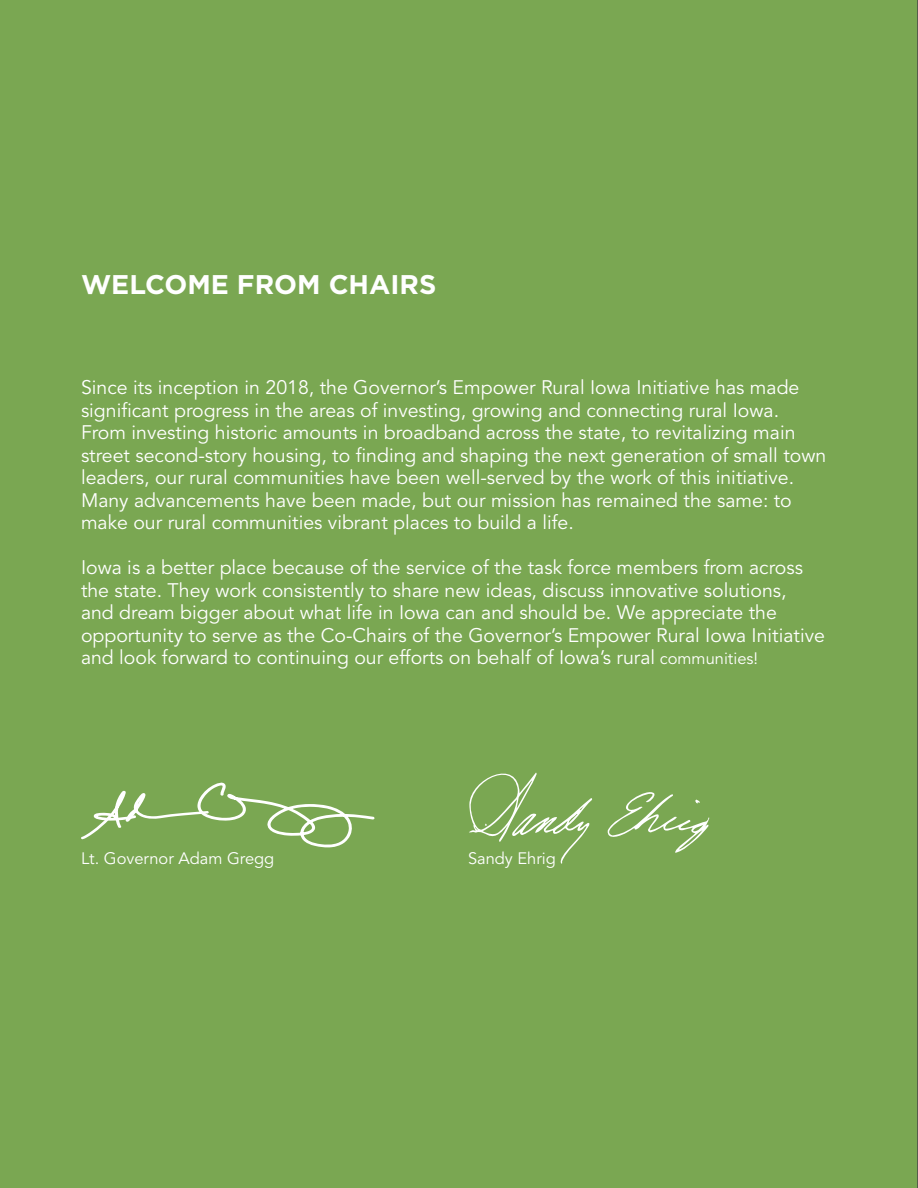
<style>
.page{position:relative;width:918px;height:1188px;background:#fff}
.page>*{position:absolute;margin:0;border:0;box-sizing:border-box;transform-origin:0 0}
.Heading_Main{font:700 27px "Gotham";color:#fff}
.Body{font:19.5px/22.5px "Avenir LT Std";color:#fff}
.Body-2{font:16.5px "Avenir LT Std";color:#fff}
.s1{font-size:16.5px}
</style>
<div class="page">
<div style="left:0;top:0;width:917px;height:1188px;background:#7aa752"></div>
<hr style="left:917px;top:0;width:1px;height:1188px;background:#ed028c">
<svg style="left:80px;top:781px;width:295px;height:67px;background:#88b064"></svg>
<svg style="left:603px;top:786px;width:107px;height:67px;background:#88b064"></svg>
<svg style="left:464px;top:756px;width:129px;height:108px;background:#85ae60"></svg>
<p class="Heading_Main" style="left:81px;top:266px;width:357px">WELCOME FROM CHAIRS</p>
<p class="Body" style="left:81px;top:377px;width:747px">Since its inception in 2018, the Governor’s Empower Rural Iowa Initiative has made significant progress in the areas of investing, growing and connecting rural Iowa.<br>From investing historic amounts in broadband across the state, to revitalizing main street second-story housing, to finding and shaping the next generation of small town leaders, our rural communities have been well-served by the work of this initiative.<br>Many advancements have been made, but our mission has remained the same: to make our rural communities vibrant places to build a life.</p>
<p class="Body" style="left:81px;top:557px;width:745px">Iowa is a better place because of the service of the task force members from across the state. They work consistently to share new ideas, discuss innovative solutions,<br>and dream bigger about what life in Iowa can and should be. We appreciate the opportunity to serve as the Co-Chairs of the Governor’s Empower Rural Iowa Initiative and look forward to continuing our efforts on behalf of Iowa’s rural <span class="s1">communities!</span></p>
<p class="Body-2" style="left:81px;top:848px;width:195px">Lt. Governor Adam Gregg</p>
<p class="Body-2" style="left:468px;top:848px;width:90px">Sandy Ehrig</p>
</div>
